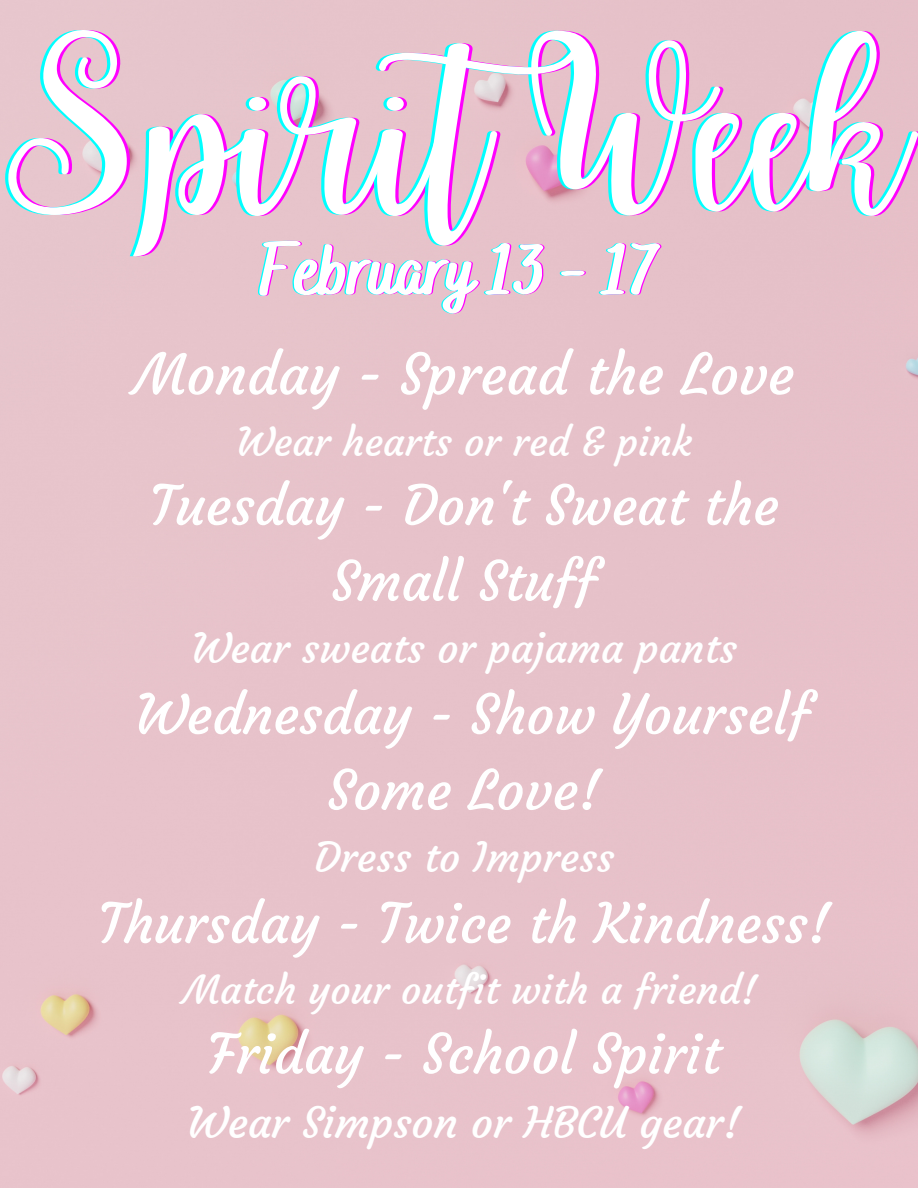
<style>
.page{position:relative;width:918px;height:1188px;background:#e7c2ca}
.page>*{position:absolute;margin:0;border:0;box-sizing:border-box;transform-origin:0 0}
.t1{font:171.45px "Joshico";color:#0ff}
.t2{font:800 72px "Bakerie Smooth";color:#0ff}
.t3{font:56.25px "Courgette";color:#fff}
.t4{font:54.6px/75.8px "Courgette";color:#fff;text-align:center}
.t5{font:43.05px "Courgette";color:#fff}
.t6{font:41.4px "Courgette";color:#fff}
.t7{font:39.75px "Courgette";color:#fff}
</style>
<div class="page">
<h1 class="t1" style="left:5px;top:-17px;width:903px">SpiritWeek</h1>
<h2 class="t2" style="left:259px;top:228px;width:399px">February 13 - 17</h2>
<p class="t3" style="left:134px;top:340px;width:662px">Monday - Spread the Love</p>
<p class="t7" style="left:236px;top:417px;width:457px">Wear hearts or red &amp; pink</p>
<p class="t4" style="left:150px;top:468px;width:631px">Tuesday - Don't Sweat the<br>Small Stuff</p>
<p class="t6" style="left:192px;top:622px;width:547px">Wear sweats or pajama pants</p>
<p class="t4" style="left:135px;top:677px;width:676px">Wednesday - Show Yourself<br>Some Love!</p>
<p class="t6" style="left:314px;top:831px;width:302px">Dress to Impress</p>
<p class="t4" style="left:98px;top:886px;width:734px">Thursday - Twice th Kindness!</p>
<p class="t7" style="left:183px;top:965px;width:576px">Match your outfit with a friend!</p>
<p class="t4" style="left:208px;top:1017px;width:515px">Friday - School Spirit</p>
<p class="t5" style="left:187px;top:1096px;width:555px">Wear Simpson or HBCU gear!</p>
</div>
